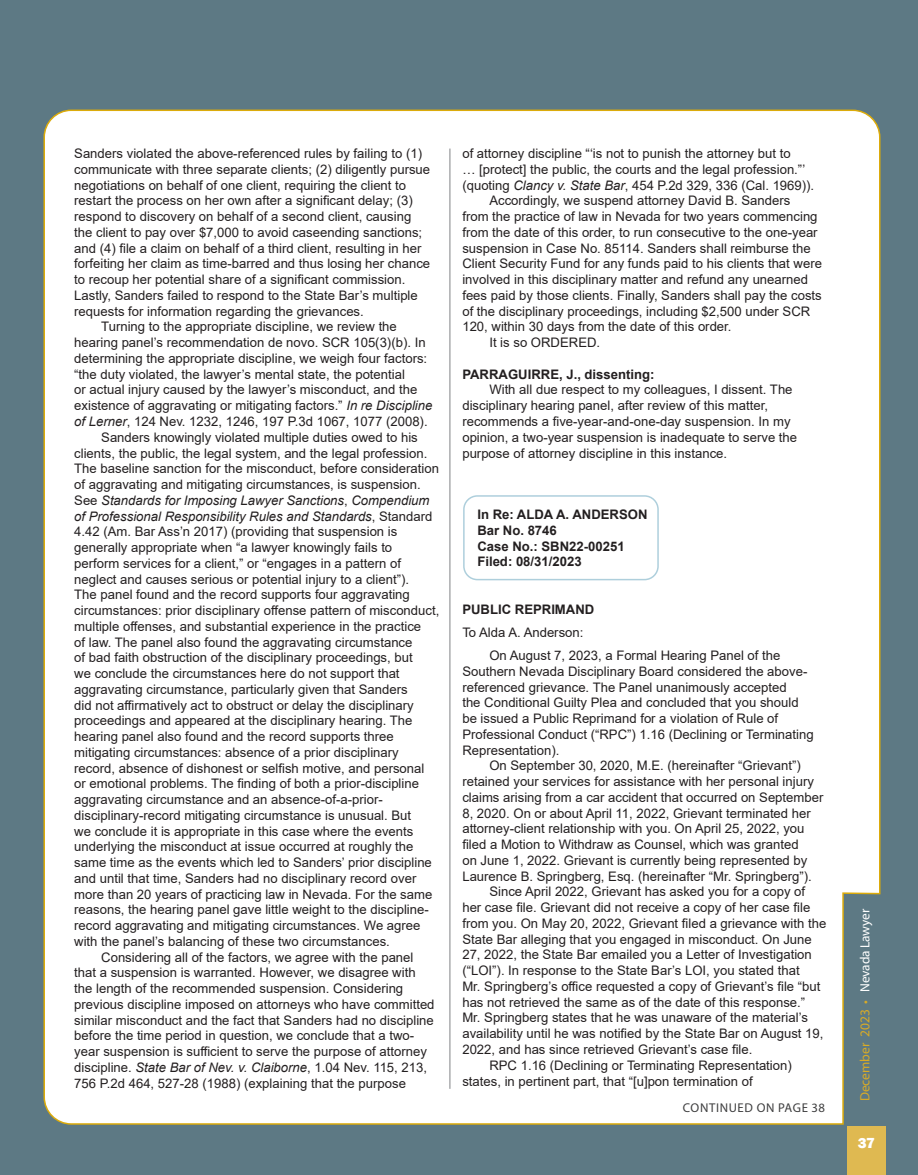
<style>
.page{position:relative;width:918px;height:1175px;background:#fff}
.page>*{position:absolute;margin:0;border:0;box-sizing:border-box;transform-origin:0 0}
.t1{font:800 15px "Franklin Gothic";color:#fff}
.t2{font:13.5px "Myriad Pro";color:#d9ab26}
.t3{font:13.2px/15.8px "Arial";color:#231f20}
.t4{font:700 13.2px "Arial";color:#231f20}
.t5{font:12.75px "Myriad Pro";letter-spacing:.05em;color:#3e3e3f}
.s1{font-style:italic}
.s2{font-size:13.35px}
.s3{font-size:13.35px;color:#fff}
</style>
<div class="page">
<div style="left:0;top:0;width:918px;height:1174px;background:#5d7984"></div>
<div style="left:43px;top:109px;width:838px;height:1016px;background:#fff"></div>
<hr style="left:450px;top:148px;width:1px;height:940px;background:#808285">
<div style="left:847px;top:1126px;width:39px;height:48px;background:#dfb951"></div>
<div style="left:463px;top:495px;width:196px;height:85px;border:2px solid #aecfdc;border-radius:14px"></div>
<p class="t3" style="left:74px;top:145px;width:357px">Sanders violated the above-referenced rules by failing to (1) communicate with three separate clients; (2) diligently pursue negotiations on behalf of one client, requiring the client to restart the process on her own after a significant delay; (3) respond to discovery on behalf of a second client, causing the client to pay over $7,000 to avoid caseending sanctions; and (4) file a claim on behalf of a third client, resulting in her forfeiting her claim as time-barred and thus losing her chance to recoup her potential share of a significant commission.<br>Lastly, Sanders failed to respond to the State Bar’s multiple requests for information regarding the grievances.</p>
<p class="t3" style="left:74px;top:319px;width:360px;text-indent:27px">Turning to the appropriate discipline, we review the hearing panel’s recommendation de novo. SCR 105(3)(b). In determining the appropriate discipline, we weigh four factors: “the duty violated, the lawyer’s mental state, the potential<br>or actual injury caused by the lawyer’s misconduct, and the existence of aggravating or mitigating factors.” <span class="s1">In re Discipline of Lerner</span>, 124 Nev. 1232, 1246, 197 P.3d 1067, 1077 (2008).</p>
<p class="t3" style="left:74px;top:429px;width:367px;text-indent:27px">Sanders knowingly violated multiple duties owed to his clients, the public, the legal system, and the legal profession.<br>The baseline sanction for the misconduct, before consideration of aggravating and mitigating circumstances, is suspension.<br>See <span class="s1">Standards for Imposing Lawyer Sanctions</span>, <span class="s1">Compendium of Professional Responsibility Rules and Standards</span>, Standard 4.42 (Am. Bar Ass’n 2017) (providing that suspension is generally appropriate when “a lawyer knowingly fails to perform services for a client,” or “engages in a pattern of neglect and causes serious or potential injury to a client”).<br>The panel found and the record supports four aggravating circumstances: prior disciplinary offense pattern of misconduct, multiple offenses, and substantial experience in the practice<br>of law. The panel also found the aggravating circumstance<br>of bad faith obstruction of the disciplinary proceedings, but<br>we conclude the circumstances here do not support that aggravating circumstance, particularly given that Sanders<br>did not affirmatively act to obstruct or delay the disciplinary proceedings and appeared at the disciplinary hearing. The hearing panel also found and the record supports three mitigating circumstances: absence of a prior disciplinary record, absence of dishonest or selfish motive, and personal<br>or emotional problems. The finding of both a prior-discipline aggravating circumstance and an absence-of-a-prior&shy;disciplinary-record mitigating circumstance is unusual. But<br>we conclude it is appropriate in this case where the events underlying the misconduct at issue occurred at roughly the same time as the events which led to Sanders’ prior discipline and until that time, Sanders had no disciplinary record over more than 20 years of practicing law in Nevada. For the same reasons, the hearing panel gave little weight to the discipline&shy;record aggravating and mitigating circumstances. We agree with the panel’s balancing of these two circumstances.</p>
<p class="t3" style="left:74px;top:949px;width:362px;text-indent:27px">Considering all of the factors, we agree with the panel that a suspension is warranted. However, we disagree with the length of the recommended suspension. Considering previous discipline imposed on attorneys who have committed similar misconduct and the fact that Sanders had no discipline before the time period in question, we conclude that a two&shy;year suspension is sufficient to serve the purpose of attorney discipline. <span class="s1">State Bar of Nev. v. Claiborne</span>, 1.04 Nev. 115, 213, 756 P.2d 464, 527-28 (1988) (explaining that the purpose</p>
<p class="t3" style="left:462px;top:145px;width:353px">of attorney discipline “‘is not to punish the attorney but to<br>… [protect] the public, the courts and the legal profession.”’ (quoting <span class="s1">Clancy v. State Bar</span>, 454 P.2d 329, 336 (Cal. 1969)).</p>
<p class="t3" style="left:462px;top:193px;width:361px;text-indent:27px">Accordingly, we suspend attorney David B. Sanders<br>from the practice of law in Nevada for two years commencing from the date of this order, to run consecutive to the one-year suspension in Case No. 85114. Sanders shall reimburse the Client Security Fund for any funds paid to his clients that were involved in this disciplinary matter and refund any unearned fees paid by those clients. Finally, Sanders shall pay the costs of the disciplinary proceedings, including $2,500 under SCR 120, within 30 days from the date of this order.</p>
<p class="t3" style="left:489px;top:334px;width:112px">It is so ORDERED.</p>
<p class="t4" style="left:462px;top:365px;width:194px">PARRAGUIRRE, J., dissenting:</p>
<p class="t3" style="left:462px;top:382px;width:336px;text-indent:27px">With all due respect to my colleagues, I dissent. The disciplinary hearing panel, after review of this matter, recommends a five-year-and-one-day suspension. In my opinion, a two-year suspension is inadequate to serve the purpose of attorney discipline in this instance.</p>
<p class="t4" style="left:477px;top:505px;width:172px">In Re: ALDA A. ANDERSON</p>
<p class="t4" style="left:477px;top:521px;width:81px">Bar No. 8746</p>
<p class="t4" style="left:477px;top:536px;width:149px">Case No.: SBN22-00251</p>
<p class="t4" style="left:477px;top:552px;width:106px">Filed: 08/31/2023</p>
<p class="t4" style="left:462px;top:599px;width:133px">PUBLIC REPRIMAND</p>
<p class="t3" style="left:462px;top:624px;width:123px">To Alda A. Anderson:</p>
<p class="t3" style="left:462px;top:647px;width:353px;text-indent:27px">On August 7, 2023, a Formal Hearing Panel of the Southern Nevada Disciplinary Board considered the above&shy;referenced grievance. The Panel unanimously accepted<br>the Conditional Guilty Plea and concluded that you should be issued a Public Reprimand for a violation of Rule of Professional Conduct (“RPC”) 1.16 (Declining or Terminating Representation).</p>
<p class="t3" style="left:462px;top:757px;width:363px;text-indent:27px">On September 30, 2020, M.E. (hereinafter “Grievant”) retained your services for assistance with her personal injury claims arising from a car accident that occurred on September 8, 2020. On or about April 11, 2022, Grievant terminated her attorney-client relationship with you. On April 25, 2022, you filed a Motion to Withdraw as Counsel, which was granted<br>on June 1, 2022. Grievant is currently being represented by Laurence B. Springberg, Esq. (hereinafter “Mr. Springberg”).</p>
<p class="t3" style="left:462px;top:883px;width:366px;text-indent:27px">Since April 2022, Grievant has asked you for a copy of her case file. Grievant did not receive a copy of her case file from you. On May 20, 2022, Grievant filed a grievance with the State Bar alleging that you engaged in misconduct. On June 27, 2022, the State Bar emailed you a Letter of Investigation (“LOI”). In response to the State Bar’s LOI, you stated that<br>Mr. Springberg’s office requested a copy of Grievant’s file “but has not retrieved the same as of the date of this response.” Mr. Springberg states that he was unaware of the material’s availability until he was notified by the State Bar on August 19, 2022, and has since retrieved Grievant’s case file.</p>
<p class="t3" style="left:462px;top:1057px;width:331px;text-indent:27px">RPC 1.16 (Declining or Terminating Representation) states, in pertinent part, that “[u]pon termination of</p>
<p class="t5" style="left:683px;top:1099px;width:144px">CONTINUED ON PAGE 38</p>
<p class="t2" style="left:857px;top:1101px;width:194px;rotate:-90deg">December 2023 <span class="s2">•</span> <span class="s3">Nevada Lawyer</span></p>
<p class="t1" style="left:858px;top:1132px;width:19px">37</p>
</div>
